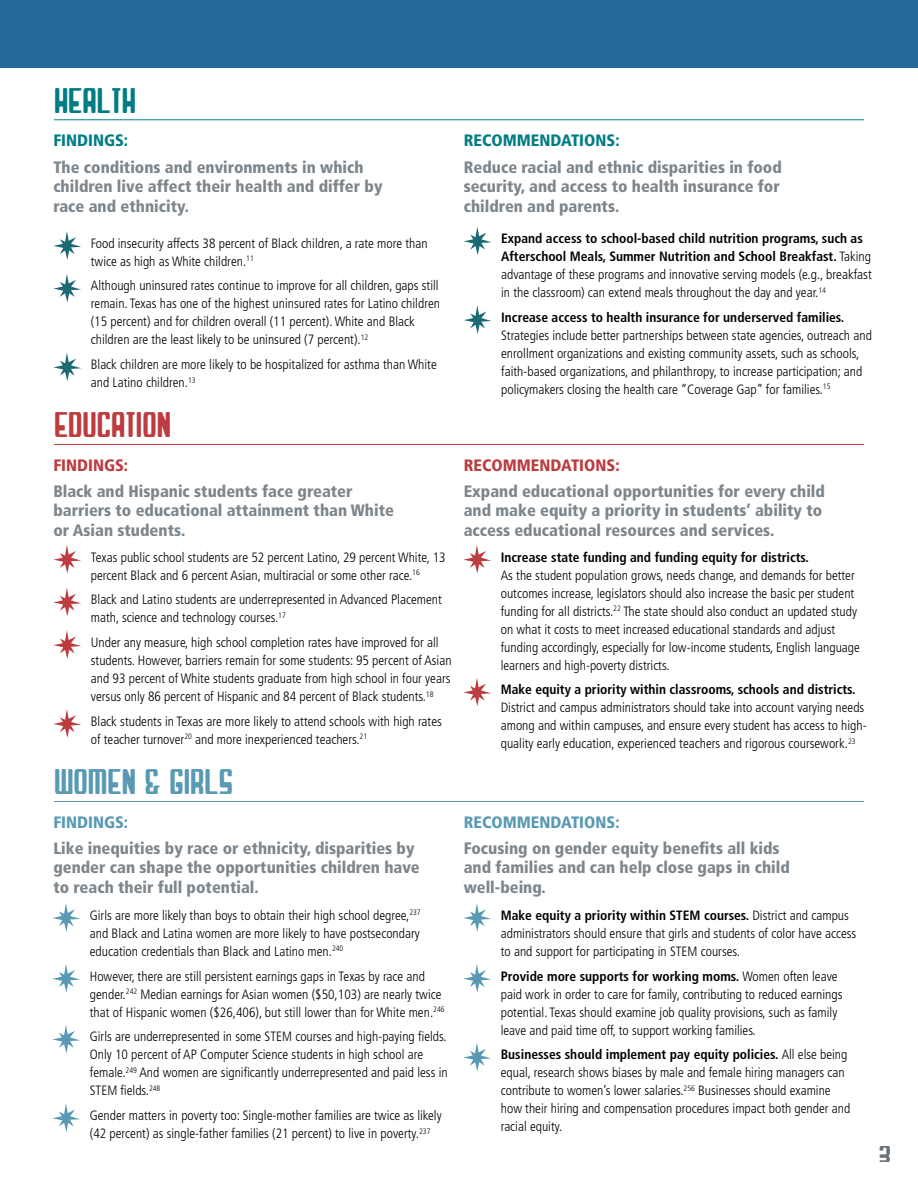
<style>
.page{position:relative;width:918px;height:1188px;background:#fff}
.page>*{position:absolute;margin:0;border:0;box-sizing:border-box;transform-origin:0 0}
.t1{font:900 condensed 16.5px/19.5px "Frutiger LT Std";color:#7d868c}
.t2{font:900 condensed 16.5px "Frutiger LT Std";color:#bc3c40}
.t3{font:900 condensed 16.5px "Frutiger LT Std";color:#5899b4}
.t4{font:900 condensed 16.5px "Frutiger LT Std";color:#007d84}
.t5{font:300 condensed 13.5px/18px "Frutiger LT Std";color:#000}
.t6{font:700 condensed 13.5px "Frutiger LT Std";color:#000}
.s1{font-weight:700}
</style>
<div class="page">
<div style="left:0;top:0;width:918px;height:68px;background:#22689b"></div>
<svg style="left:53px;top:545px;width:28px;height:29px"></svg>
<svg style="left:53px;top:588px;width:28px;height:28px"></svg>
<svg style="left:53px;top:630px;width:28px;height:29px"></svg>
<svg style="left:53px;top:709px;width:28px;height:29px"></svg>
<svg style="left:463px;top:545px;width:28px;height:29px"></svg>
<svg style="left:463px;top:678px;width:28px;height:28px"></svg>
<hr style="left:54px;top:444px;width:810px;height:1px;background:#bc3c40">
<svg style="left:53px;top:903px;width:27px;height:29px"></svg>
<svg style="left:52px;top:964px;width:28px;height:29px"></svg>
<svg style="left:52px;top:1025px;width:28px;height:28px"></svg>
<svg style="left:52px;top:1103px;width:28px;height:29px"></svg>
<svg style="left:463px;top:903px;width:28px;height:29px"></svg>
<svg style="left:463px;top:964px;width:28px;height:29px"></svg>
<svg style="left:463px;top:1043px;width:28px;height:28px"></svg>
<hr style="left:54px;top:801px;width:810px;height:1px;background:#5899b4">
<svg style="left:53px;top:231px;width:28px;height:29px"></svg>
<svg style="left:53px;top:274px;width:28px;height:28px"></svg>
<svg style="left:53px;top:352px;width:28px;height:29px"></svg>
<svg style="left:464px;top:226px;width:28px;height:29px"></svg>
<svg style="left:464px;top:305px;width:27px;height:29px"></svg>
<hr style="left:54px;top:119px;width:810px;height:1px;background:#007d84">
<p class="t4" style="left:53px;top:131px;width:76px">FINDINGS:</p>
<p class="t1" style="left:53px;top:157px;width:331px">The conditions and environments in which children live affect their health and differ by race and ethnicity.</p>
<p class="t5" style="left:91px;top:234px;width:338px">Food insecurity affects 38 percent of Black children, a rate more than twice as high as White children.<sup>11</sup></p>
<p class="t5" style="left:91px;top:277px;width:351px">Although uninsured rates continue to improve for all children, gaps still remain. Texas has one of the highest uninsured rates for Latino children (15 percent) and for children overall (11 percent). White and Black children are the least likely to be uninsured (7 percent).<sup>12</sup></p>
<p class="t5" style="left:91px;top:356px;width:347px">Black children are more likely to be hospitalized for asthma than White and Latino children.<sup>13</sup></p>
<p class="t4" style="left:464px;top:131px;width:157px">RECOMMENDATIONS:</p>
<p class="t1" style="left:464px;top:157px;width:320px">Reduce racial and ethnic disparities in food security, and access to health insurance for children and parents.</p>
<p class="t5" style="left:501px;top:230px;width:372px"><span class="s1">Expand access to school-based child nutrition programs, such as Afterschool Meals, Summer Nutrition and School Breakfast.</span> Taking advantage of these programs and innovative serving models (e.g., breakfast in the classroom) can extend meals throughout the day and year.<sup>14</sup></p>
<p class="t6" style="left:501px;top:309px;width:345px">Increase access to health insurance for underserved families.</p>
<p class="t5" style="left:501px;top:326px;width:372px">Strategies include better partnerships between state agencies, outreach and enrollment organizations and existing community assets, such as schools, faith-based organizations, and philanthropy, to increase participation; and policymakers closing the health care “Coverage Gap” for families.<sup>15</sup></p>
<p class="t2" style="left:53px;top:455px;width:76px">FINDINGS:</p>
<p class="t1" style="left:53px;top:481px;width:342px">Black and Hispanic students face greater barriers to educational attainment than White or Asian students.</p>
<p class="t5" style="left:91px;top:548px;width:356px">Texas public school students are 52 percent Latino, 29 percent White, 13 percent Black and 6 percent Asian, multiracial or some other race.<sup>16</sup></p>
<p class="t5" style="left:91px;top:591px;width:352px">Black and Latino students are underrepresented in Advanced Placement math, science and technology courses.<sup>17</sup></p>
<p class="t5" style="left:91px;top:634px;width:362px">Under any measure, high school completion rates have improved for all students. However, barriers remain for some students: 95 percent of Asian and 93 percent of White students graduate from high school in four years versus only 86 percent of Hispanic and 84 percent of Black students.<sup>18</sup></p>
<p class="t5" style="left:91px;top:712px;width:353px">Black students in Texas are more likely to attend schools with high rates of teacher turnover<sup>20</sup> and more inexperienced teachers.<sup>21</sup></p>
<p class="t2" style="left:464px;top:455px;width:157px">RECOMMENDATIONS:</p>
<p class="t1" style="left:464px;top:481px;width:363px">Expand educational opportunities for every child and make equity a priority in students’ ability to access educational resources and services.</p>
<p class="t6" style="left:501px;top:549px;width:310px">Increase state funding and funding equity for districts.</p>
<p class="t5" style="left:501px;top:566px;width:361px">As the student population grows, needs change, and demands for better outcomes increase, legislators should also increase the basic per student funding for all districts.<sup>22</sup> The state should also conduct an updated study on what it costs to meet increased educational standards and adjust funding accordingly, especially for low-income students, English language learners and high-poverty districts.</p>
<p class="t6" style="left:501px;top:682px;width:356px">Make equity a priority within classrooms, schools and districts.</p>
<p class="t5" style="left:501px;top:699px;width:367px">District and campus administrators should take into account varying needs among and within campuses, and ensure every student has access to high&shy;quality early education, experienced teachers and rigorous coursework.<sup>23</sup></p>
<p class="t3" style="left:53px;top:812px;width:76px">FINDINGS:</p>
<p class="t1" style="left:53px;top:838px;width:368px">Like inequities by race or ethnicity, disparities by gender can shape the opportunities children have to reach their full potential.</p>
<p class="t5" style="left:90px;top:906px;width:332px;text-align:justify">Girls are more likely than boys to obtain their high school degree,<sup>237 </sup>and Black and Latina women are more likely to have postsecondary education credentials than Black and Latino men.<sup>240</sup></p>
<p class="t5" style="left:90px;top:967px;width:356px">However, there are still persistent earnings gaps in Texas by race and gender.<sup>242</sup> Median earnings for Asian women ($50,103) are nearly twice that of Hispanic women ($26,406), but still lower than for White men.<sup>246</sup></p>
<p class="t5" style="left:90px;top:1028px;width:359px">Girls are underrepresented in some STEM courses and high-paying fields.<br>Only 10 percent of AP Computer Science students in high school are female.<sup>249</sup> And women are significantly underrepresented and paid less in STEM fields.<sup>248</sup></p>
<p class="t5" style="left:90px;top:1107px;width:353px">Gender matters in poverty too: Single-mother families are twice as likely (42 percent) as single-father families (21 percent) to live in poverty.<sup>237</sup></p>
<p class="t3" style="left:464px;top:812px;width:157px">RECOMMENDATIONS:</p>
<p class="t1" style="left:464px;top:838px;width:328px">Focusing on gender equity benefits all kids and families and can help close gaps in child well-being.</p>
<p class="t5" style="left:501px;top:906px;width:357px"><span class="s1">Make equity a priority within STEM courses.</span> District and campus administrators should ensure that girls and students of color have access to and support for participating in STEM courses.</p>
<p class="t5" style="left:501px;top:967px;width:343px"><span class="s1">Provide more supports for working moms.</span> Women often leave paid work in order to care for family, contributing to reduced earnings potential. Texas should examine job quality provisions, such as family leave and paid time off, to support working families.</p>
<p class="t5" style="left:501px;top:1046px;width:351px"><span class="s1">Businesses should implement pay equity policies.</span> All else being equal, research shows biases by male and female hiring managers can contribute to women’s lower salaries.<sup>256</sup> Businesses should examine how their hiring and compensation procedures impact both gender and racial equity.</p>
</div>
